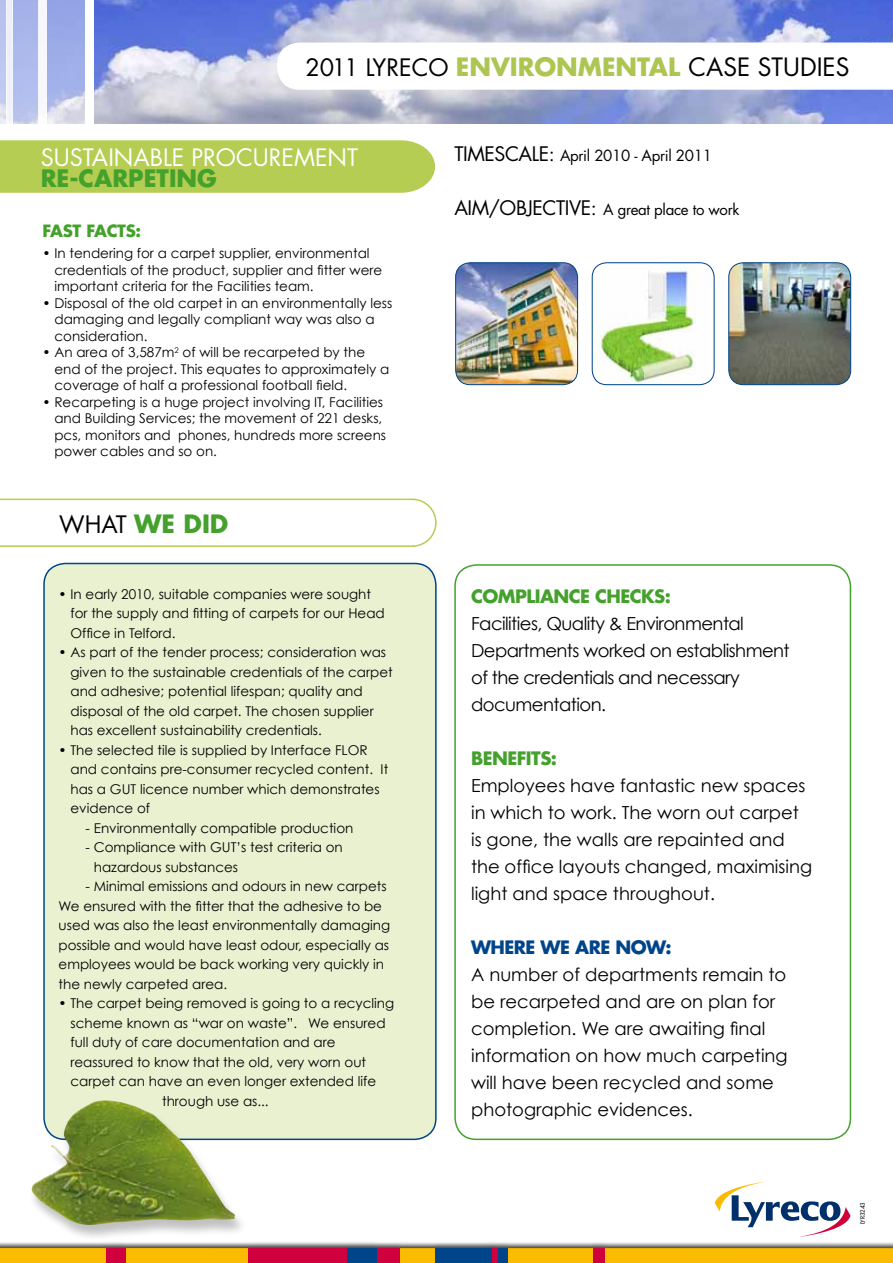
<style>
.page{position:relative;width:893px;height:1263px;background:#fff}
.page>*{position:absolute;margin:0;border:0;box-sizing:border-box;transform-origin:0 0}
.t1{font:700 24.6px "Futura";color:#adc551}
.t2{font:700 24.6px "Futura";color:#44a12b}
.t3{font:23.4px "Futura";color:#fff}
.t4{font:700 23.4px "Futura";color:#44a12b}
.t5{font:19.5px "Futura";color:#000}
.t6{font:18px/27px "Century Gothic";color:#000}
.t7{font:18px/27px "Century Gothic";letter-spacing:-.03em;color:#000}
.t8{font:700 18px "Futura";letter-spacing:-.03em;color:#44a12b}
.t9{font:700 18px "Futura";letter-spacing:-.03em;color:#004489}
.t10{font:700 16.5px "Futura";letter-spacing:-.02em;color:#44a12b}
.t11{font:15px "Futura";letter-spacing:-.02em;color:#000}
.t12{font:13.5px/19.5px "Century Gothic";color:#000}
.t13{font:6px "Futura";letter-spacing:-.02em;color:#000}
.s1{font-weight:400;font-size:23.4px;color:#000}
.s2{font-weight:400;color:#000}
.s3{font-size:19.5px}
</style>
<div class="page">
<svg style="left:715px;top:1181px;width:135px;height:56px"></svg>
<img style="left:94px;top:0;width:799px;height:123px">
<svg style="left:47px;top:0;width:38px;height:123px;background:#a8b4e8"></svg>
<div style="left:13px;top:0;width:25px;height:123px;background:#adbaeb"></div>
<div style="left:39px;top:0;width:8px;height:123px;background:#f6f8fd"></div>
<svg style="left:0;top:0;width:6px;height:123px"></svg>
<div style="left:6px;top:0;width:7px;height:123px;background:#eef1fb"></div>
<svg style="left:277px;top:43px;width:616px;height:47px"></svg>
<div style="left:0;top:140px;width:435px;height:53px;background:#b4cd52"></div>
<div style="left:454px;top:564px;width:397px;height:576px;border:2px solid #44a12b;border-radius:21px"></div>
<div style="left:44px;top:563px;width:392px;height:576px;background:#eaf1d1;border-radius:21px"></div>
<div style="left:43px;top:563px;width:394px;height:577px;border:2px solid #004489;border-radius:21px"></div>
<img style="left:730px;top:263px;width:121px;height:122px">
<div style="left:728px;top:262px;width:123px;height:123px;border:1px solid #004489;border-radius:15px"></div>
<img style="left:592px;top:264px;width:117px;height:121px">
<div style="left:592px;top:262px;width:123px;height:123px;border:1px solid #004489;border-radius:15px"></div>
<img style="left:456px;top:263px;width:122px;height:122px">
<div style="left:455px;top:262px;width:123px;height:123px;border:1px solid #004489;border-radius:15px"></div>
<div style="left:0;top:1241px;width:893px;height:22px;background:#000;opacity:.5"></div>
<div style="left:0;top:1248px;width:893px;height:15px;background:#fabb00"></div>
<div style="left:593px;top:1248px;width:12px;height:15px;background:#cf003d"></div>
<div style="left:106px;top:1248px;width:19px;height:15px;background:#cf003d"></div>
<div style="left:249px;top:1248px;width:151px;height:15px;background:#cf003d"></div>
<div style="left:347px;top:1248px;width:30px;height:15px;background:#004489"></div>
<div style="left:435px;top:1248px;width:73px;height:15px;background:#004489"></div>
<div style="left:492px;top:1248px;width:5px;height:15px;background:#cf003d"></div>
<svg style="left:0;top:498px;width:437px;height:49px"></svg>
<div style="left:28px;top:1100px;width:219px;height:141px;background:#000;opacity:.25"></div>
<img style="left:32px;top:1100px;width:203px;height:125px">
<h1 class="t1" style="left:305px;top:50px;width:546px"><span class="s1">2011 LYRECO</span> ENVIRONMENTAL <span class="s2">CASE STUDIES</span></h1>
<h2 class="t3" style="left:41px;top:141px;width:14px">SUST</h2>
<h2 class="t3" style="left:92px;top:141px;width:127px">AINABLE PROCURE</h2>
<h2 class="t3" style="left:294px;top:141px;width:60px">MENT</h2>
<h2 class="t4" style="left:41px;top:162px;width:55px">RE-CARPETING</h2>
<p class="t10" style="left:43px;top:220px;width:100px">FAST FACTS:</p>
<p class="t12" style="left:54px;top:245px;width:329px;line-height:16.5px;text-indent:-12px">• In tendering for a carpet supplier, environmental credentials of the product, supplier and fitter were important criteria for the Facilities team.</p>
<p class="t12" style="left:54px;top:294px;width:339px;line-height:16.5px;text-indent:-12px">• Disposal of the old carpet in an environmentally less damaging and legally compliant way was also a consideration.</p>
<p class="t12" style="left:54px;top:344px;width:336px;line-height:16.5px;text-indent:-12px">• An area of 3,587m<sup>2</sup> of will be recarpeted by the end of the project. This equates to approximately a coverage of half a professional football field.</p>
<p class="t12" style="left:54px;top:393px;width:333px;line-height:16.5px;text-indent:-12px">• Recarpeting is a huge project involving IT, Facilities and Building Services; the movement of 221 desks, pcs, monitors and phones, hundreds more screens power cables and so on.</p>
<h1 class="t2" style="left:59px;top:506px;width:171px"><span class="s1">WHAT</span> WE DID</h1>
<p class="t12" style="left:71px;top:584px;width:316px;text-indent:-12px">• In early 2010, suitable companies were sought for the supply and fitting of carpets for our Head<br>Office in Telford.</p>
<p class="t12" style="left:71px;top:642px;width:324px;text-indent:-12px">• As part of the tender process; consideration was given to the sustainable credentials of the carpet and adhesive; potential lifespan; quality and disposal of the old carpet. The chosen supplier has excellent sustainability credentials.</p>
<p class="t12" style="left:71px;top:740px;width:319px;text-indent:-12px">• The selected tile is supplied by Interface FLOR and contains pre-consumer recycled content. It has a GUT licence number which demonstrates evidence of</p>
<p class="t12" style="left:86px;top:818px;width:269px">- Environmentally compatible production</p>
<p class="t12" style="left:94px;top:837px;width:250px;text-indent:-8px">- Compliance with GUT’s test criteria on hazardous substances</p>
<p class="t12" style="left:59px;top:876px;width:333px;text-indent:27px">- Minimal emissions and odours in new carpets We ensured with the fitter that the adhesive to be used was also the least environmentally damaging possible and would have least odour, especially as employees would be back working very quickly in the newly carpeted area.</p>
<p class="t12" style="left:59px;top:993px;width:337px">• The carpet being removed is going to a recycling</p>
<p class="t12" style="left:71px;top:1013px;width:317px">scheme known as “war on waste”. We ensured</p>
<p class="t12" style="left:71px;top:1032px;width:266px">full duty of care documentation and are</p>
<p class="t12" style="left:71px;top:1052px;width:297px">reassured to know that the old, very worn out</p>
<p class="t12" style="left:71px;top:1071px;width:307px">carpet can have an even longer extended life</p>
<p class="t12" style="left:162px;top:1091px;width:108px">through use as...</p>
<p class="t11" style="left:454px;top:145px;width:259px"><span class="s3">TIMESCALE :</span> APRIL 2010 - APRIL 2011</p>
<h3 class="t5" style="left:454px;top:194px;width:88px">AIM/OBJECTI</h3>
<p class="t11" style="left:569px;top:199px;width:172px"><span class="s3">VE:</span> A GREAT PLACE TO WORK</p>
<h3 class="t8" style="left:471px;top:584px;width:25px">COMPLIANCE</h3>
<h3 class="t8" style="left:595px;top:584px;width:13px">CHEC</h3>
<h3 class="t8" style="left:641px;top:584px;width:31px">KS:</h3>
<h3 class="t7" style="left:471px;top:610px;width:320px">Facilities, Quality &amp; Environmental<br>Departments worked on establishment of the credentials and necessary documentation.</h3>
<h3 class="t8" style="left:471px;top:746px;width:87px">BENEFITS:</h3>
<h3 class="t6" style="left:471px;top:772px;width:343px">Employees have fantastic new spaces in which to work. The worn out carpet is gone, the walls are repainted and the office layouts changed, maximising light and space throughout.</h3>
<h3 class="t9" style="left:471px;top:935px;width:202px">WHERE WE ARE NOW:</h3>
<h3 class="t6" style="left:471px;top:961px;width:318px">A number of departments remain to be recarpeted and are on plan for completion. We are awaiting final information on how much carpeting will have been recycled and some photographic evidences.</h3>
<p class="t13" style="left:859px;top:1224px;width:24px;rotate:-90deg">LYR3243</p>
</div>
